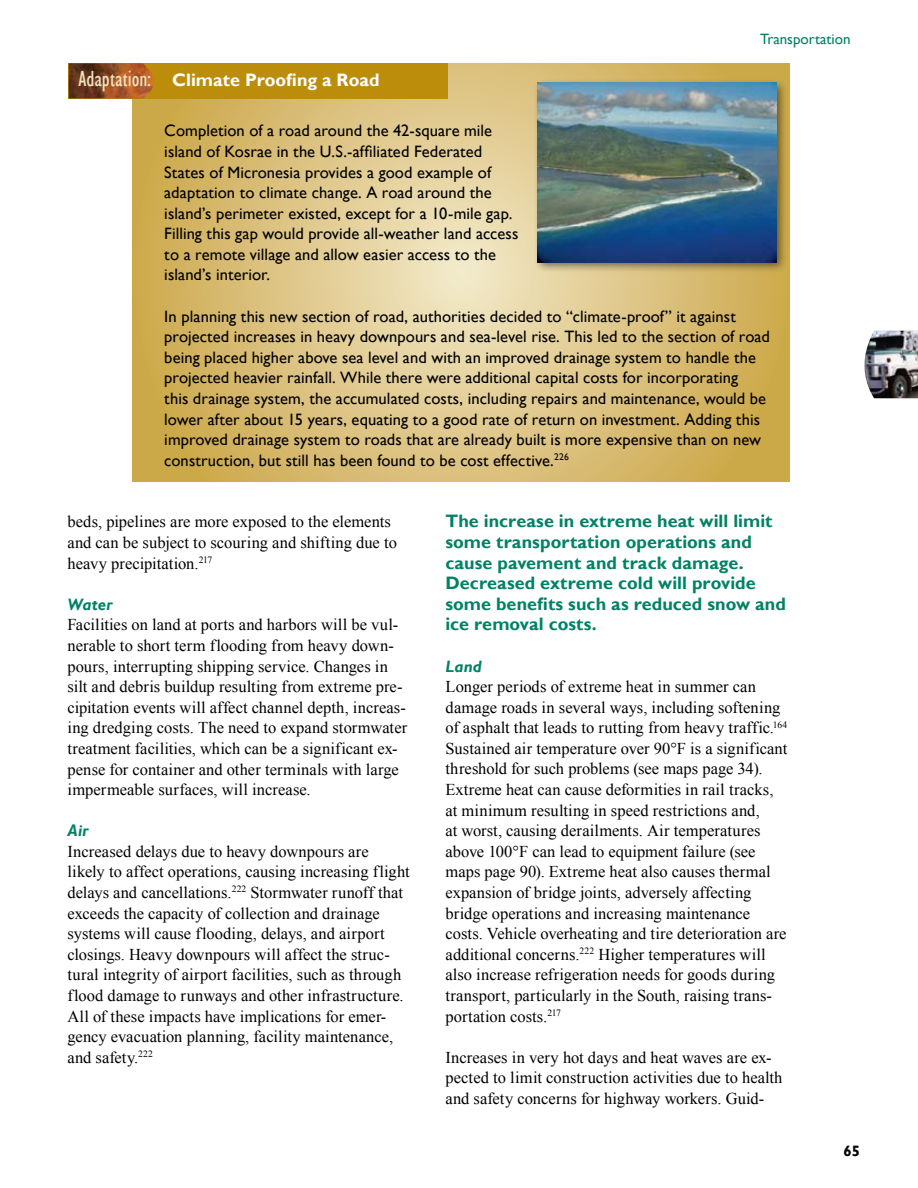
<style>
.page{position:relative;width:918px;height:1188px;background:#fff}
.page>*{position:absolute;margin:0;border:0;box-sizing:border-box;transform-origin:0 0}
.t1{font:700 18px/20.5px "Gill Sans";letter-spacing:.005em;color:#008265}
.t2{font:700 18px "Gill Sans";color:#fff}
.t3{font:16.5px/20.5px "Times New Roman";letter-spacing:.005em;color:#000}
.t4{font:16.5px/20.5px "Gill Sans";letter-spacing:.005em;color:#000}
.t5{font:italic 700 16.5px "Gill Sans";letter-spacing:.01em;color:#008265}
.t6{font:15px "Gill Sans";color:#008265}
.t7{font:700 15px "Gill Sans";color:#000}
.s1{font-weight:400;font-stretch:condensed;font-size:22.5px;color:#eee5bd}
</style>
<div class="page">
<img style="left:865px;top:331px;width:53px;height:67px">
<svg style="left:132px;top:63px;width:658px;height:419px;background:#dbc17d"></svg>
<div style="left:68px;top:63px;width:380px;height:35px;background:#bb8d0a"></div>
<img style="left:69px;top:63px;width:84px;height:35px">
<div style="left:533px;top:78px;width:261px;height:202px;background:#000;opacity:.5"></div>
<img style="left:538px;top:83px;width:239px;height:179px">
<p class="t6" style="left:760px;top:30px;width:92px">Transportation</p>
<p class="t2" style="left:78px;top:69px;width:303px"><span class="s1">Adaptation:</span> Climate Proofing a Road</p>
<p class="t4" style="left:164px;top:121px;width:356px">Completion of a road around the 42-square mile island of Kosrae in the U.S.-affiliated Federated States of Micronesia provides a good example of adaptation to climate change. A road around the island’s perimeter existed, except for a 10-mile gap.<br>Filling this gap would provide all-weather land access to a remote village and allow easier access to the island’s interior.</p>
<p class="t4" style="left:164px;top:306px;width:607px">In planning this new section of road, authorities decided to “climate-proof” it against projected increases in heavy downpours and sea-level rise. This led to the section of road being placed higher above sea level and with an improved drainage system to handle the projected heavier rainfall. While there were additional capital costs for incorporating<br>this drainage system, the accumulated costs, including repairs and maintenance, would be lower after about 15 years, equating to a good rate of return on investment. Adding this improved drainage system to roads that are already built is more expensive than on new construction, but still has been found to be cost effective.<sup>226</sup></p>
<p class="t3" style="left:68px;top:511px;width:331px">beds, pipelines are more exposed to the elements and can be subject to scouring and shifting due to heavy precipitation.<sup>217</sup></p>
<p class="t5" style="left:68px;top:595px;width:47px">Water</p>
<p class="t3" style="left:68px;top:614px;width:341px">Facilities on land at ports and harbors will be vul&shy;nerable to short term flooding from heavy down&shy;pours, interrupting shipping service. Changes in silt and debris buildup resulting from extreme pre&shy;cipitation events will affect channel depth, increas&shy;ing dredging costs. The need to expand stormwater treatment facilities, which can be a significant ex&shy;pense for container and other terminals with large impermeable surfaces, will increase.</p>
<p class="t5" style="left:68px;top:821px;width:23px">Air</p>
<p class="t3" style="left:68px;top:841px;width:344px">Increased delays due to heavy downpours are likely to affect operations, causing increasing flight delays and cancellations.<sup>222</sup> Stormwater runoff that exceeds the capacity of collection and drainage systems will cause flooding, delays, and airport closings. Heavy downpours will affect the struc&shy;tural integrity of airport facilities, such as through flood damage to runways and other infrastructure.<br>All of these impacts have implications for emer&shy;gency evacuation planning, facility maintenance, and safety.<sup>222</sup></p>
<p class="t1" style="left:446px;top:512px;width:342px">The increase in extreme heat will limit some transportation operations and cause pavement and track damage.<br>Decreased extreme cold will provide some benefits such as reduced snow and ice removal costs.</p>
<p class="t5" style="left:446px;top:656px;width:38px">Land</p>
<p class="t3" style="left:445px;top:676px;width:343px">Longer periods of extreme heat in summer can damage roads in several ways, including softening of asphalt that leads to rutting from heavy traffic.<sup>164<br></sup>Sustained air temperature over 90°F is a significant threshold for such problems (see maps page 34).<br>Extreme heat can cause deformities in rail tracks, at minimum resulting in speed restrictions and,<br>at worst, causing derailments. Air temperatures above 100°F can lead to equipment failure (see maps page 90). Extreme heat also causes thermal expansion of bridge joints, adversely affecting bridge operations and increasing maintenance costs. Vehicle overheating and tire deterioration are additional concerns.<sup>222</sup> Higher temperatures will also increase refrigeration needs for goods during transport, particularly in the South, raising trans&shy;portation costs.<sup>217</sup></p>
<p class="t3" style="left:446px;top:1047px;width:339px">Increases in very hot days and heat waves are ex&shy;pected to limit construction activities due to health and safety concerns for highway workers. Guid-</p>
<p class="t7" style="left:843px;top:1142px;width:18px">65</p>
</div>
